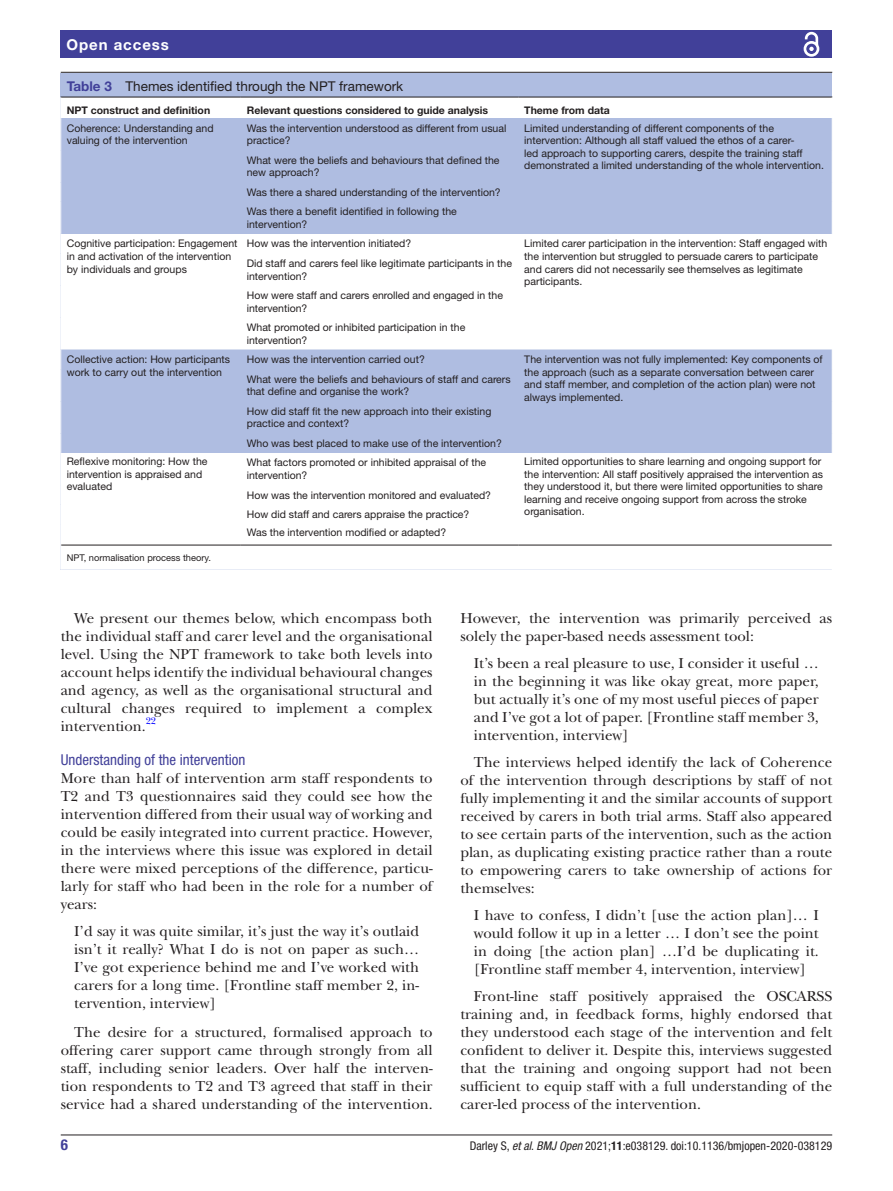
<style>
.page{position:relative;width:893px;height:1191px;background:#fff}
.page>*{position:absolute;margin:0;border:0;box-sizing:border-box;transform-origin:0 0}
.t1{font:15px/18px "New Baskerville";color:#231f20;text-align:justify}
.t2{font:condensed 15px "Helvetica Neue LT Std";color:#414099}
.t3{font:700 15px "Helvetica Neue LT Std";letter-spacing:.065em;color:#fff}
.t4{font:700 condensed 15px "Helvetica Neue LT Std";color:#414099}
.t5{font:13.5px "Helvetica Neue LT Std";color:#231f20}
.t6{font:condensed 12px "Helvetica Neue LT Std";color:#231f20}
.t7{font:10.5px/12.6px "Helvetica Neue LT Std";color:#231f20}
.t8{font:700 10.5px "Helvetica Neue LT Std";color:#231f20}
.t9{font:9.9px "New Baskerville";color:#00f}
.t10{font:9.3px "Helvetica Neue LT Std";color:#231f20}
.s1{font-weight:700;color:#414099}
.s2{font-style:italic}
.s3{font-weight:700}
</style>
<div class="page">
<hr style="left:61px;top:1134px;width:771px;height:1px;background:#231f20">
<div style="left:61px;top:31px;width:771px;height:27px;background:#414099"></div>
<svg style="left:803px;top:31px;width:17px;height:26px"></svg>
<div style="left:61px;top:73px;width:771px;height:497px;background:#afbde1"></div>
<hr style="left:61px;top:72px;width:771px;height:1px;background:#231f20">
<div style="left:61px;top:98px;width:771px;height:472px;background:#fff"></div>
<svg style="left:61px;top:118px;width:771px;height:335px"></svg>
<hr style="left:61px;top:97px;width:180px;height:1px;background:#231f20">
<hr style="left:241px;top:97px;width:277px;height:1px;background:#231f20">
<hr style="left:518px;top:97px;width:314px;height:1px;background:#231f20">
<hr style="left:61px;top:544px;width:180px;height:1px;background:#231f20">
<hr style="left:241px;top:544px;width:277px;height:1px;background:#231f20">
<hr style="left:518px;top:544px;width:314px;height:1px;background:#231f20">
<svg style="left:60px;top:97px;width:1px;height:21px"></svg>
<svg style="left:60px;top:182px;width:1px;height:20px"></svg>
<svg style="left:60px;top:234px;width:1px;height:19px"></svg>
<svg style="left:60px;top:350px;width:1px;height:19px"></svg>
<svg style="left:60px;top:433px;width:1px;height:20px"></svg>
<svg style="left:60px;top:485px;width:1px;height:85px"></svg>
<hr style="left:67px;top:560px;width:765px;height:1px;background:#fff">
<p class="t3" style="left:66px;top:35px;width:104px">Open access</p>
<p class="t5" style="left:67px;top:78px;width:338px"><span class="s1">Table 3</span> Themes identified through the NPT framework</p>
<p class="t8" style="left:67px;top:103px;width:145px">NPT construct and definition</p>
<p class="t8" style="left:247px;top:103px;width:243px">Relevant questions considered to guide analysis</p>
<p class="t8" style="left:524px;top:103px;width:87px">Theme from data</p>
<p class="t7" style="left:67px;top:121px;width:148px">Coherence: Understanding and valuing of the intervention</p>
<p class="t7" style="left:247px;top:121px;width:261px">Was the intervention understood as different from usual practice?</p>
<p class="t7" style="left:524px;top:121px;width:301px">Limited understanding of different components of the intervention: Although all staff valued the ethos of a carer-<br>led approach to supporting carers, despite the training staff demonstrated a limited understanding of the whole intervention.</p>
<p class="t7" style="left:247px;top:153px;width:254px">What were the beliefs and behaviours that defined the new approach?</p>
<p class="t7" style="left:247px;top:182px;width:256px;line-height:19.5px">Was there a shared understanding of the intervention?<br>Was there a benefit identified in following the</p>
<p class="t7" style="left:247px;top:218px;width:62px">intervention?</p>
<p class="t7" style="left:67px;top:237px;width:172px">Cognitive participation: Engagement in and activation of the intervention by individuals and groups</p>
<p class="t7" style="left:247px;top:237px;width:166px">How was the intervention initiated?</p>
<p class="t7" style="left:524px;top:237px;width:304px">Limited carer participation in the intervention: Staff engaged with the intervention but struggled to persuade carers to participate and carers did not necessarily see themselves as legitimate participants.</p>
<p class="t7" style="left:247px;top:257px;width:267px">Did staff and carers feel like legitimate participants in the intervention?</p>
<p class="t7" style="left:247px;top:289px;width:258px">How were staff and carers enrolled and engaged in the intervention?</p>
<p class="t7" style="left:247px;top:321px;width:220px">What promoted or inhibited participation in the intervention?</p>
<p class="t7" style="left:67px;top:353px;width:165px">Collective action: How participants work to carry out the intervention</p>
<p class="t7" style="left:247px;top:353px;width:180px">How was the intervention carried out?</p>
<p class="t7" style="left:524px;top:353px;width:300px">The intervention was not fully implemented: Key components of the approach (such as a separate conversation between carer and staff member, and completion of the action plan) were not always implemented.</p>
<p class="t7" style="left:247px;top:372px;width:265px">What were the beliefs and behaviours of staff and carers that define and organise the work?</p>
<p class="t7" style="left:247px;top:405px;width:246px">How did staff fit the new approach into their existing practice and context?</p>
<p class="t7" style="left:247px;top:437px;width:257px">Who was best placed to make use of the intervention?</p>
<p class="t7" style="left:67px;top:455px;width:142px">Reflexive monitoring: How the intervention is appraised and evaluated</p>
<p class="t7" style="left:247px;top:456px;width:241px">What factors promoted or inhibited appraisal of the intervention?</p>
<p class="t7" style="left:524px;top:455px;width:300px">Limited opportunities to share learning and ongoing support for the intervention: All staff positively appraised the intervention as they understood it, but there were limited opportunities to share learning and receive ongoing support from across the stroke organisation.</p>
<p class="t7" style="left:247px;top:485px;width:246px;line-height:19.5px">How was the intervention monitored and evaluated?<br>How did staff and carers appraise the practice?</p>
<p class="t7" style="left:247px;top:526px;width:201px">Was the intervention modified or adapted?</p>
<p class="t10" style="left:67px;top:552px;width:146px">NPT, normalisation process theory.</p>
<p class="t1" style="left:61px;top:609px;width:373px;text-indent:14px">We present our themes below, which encompass both the individual staff and carer level and the organisational level. Using the NPT framework to take both levels into account helps identify the individual behavioural changes and agency, as well as the organisational structural and cultural changes required to implement a complex intervention.</p>
<p class="t9" style="left:146px;top:715px;width:12px">22</p>
<p class="t2" style="left:61px;top:751px;width:186px">Understanding of the intervention</p>
<p class="t1" style="left:61px;top:769px;width:373px">More than half of intervention arm staff respondents to T2 and T3 questionnaires said they could see how the intervention differed from their usual way of working and could be easily integrated into current practice. However, in the interviews where this issue was explored in detail there were mixed perceptions of the difference, particu&shy;larly for staff who had been in the role for a number of years:</p>
<p class="t1" style="left:74px;top:922px;width:346px">I’d say it was quite similar, it’s just the way it’s outlaid isn’t it really? What I do is not on paper as such… I’ve got experience behind me and I’ve worked with carers for a long time. [Frontline staff member 2, in&shy;tervention, interview]</p>
<p class="t1" style="left:61px;top:1023px;width:373px;text-indent:14px">The desire for a structured, formalised approach to offering carer support came through strongly from all staff, including senior leaders. Over half the interven&shy;tion respondents to T2 and T3 agreed that staff in their service had a shared understanding of the intervention.</p>
<p class="t1" style="left:460px;top:609px;width:373px">However, the intervention was primarily perceived as solely the paper-based needs assessment tool:</p>
<p class="t1" style="left:474px;top:654px;width:346px">It’s been a real pleasure to use, I consider it useful … in the beginning it was like okay great, more paper, but actually it’s one of my most useful pieces of paper and I’ve got a lot of paper. [Frontline staff member 3, intervention, interview]</p>
<p class="t1" style="left:460px;top:753px;width:373px;text-indent:13px">The interviews helped identify the lack of Coherence of the intervention through descriptions by staff of not fully implementing it and the similar accounts of support received by carers in both trial arms. Staff also appeared to see certain parts of the intervention, such as the action plan, as duplicating existing practice rather than a route to empowering carers to take ownership of actions for themselves:</p>
<p class="t1" style="left:474px;top:906px;width:346px">I have to confess, I didn’t [use the action plan]… I would follow it up in a letter … I don’t see the point in doing [the action plan] …I’d be duplicating it. [Frontline staff member 4, intervention, interview]</p>
<p class="t1" style="left:460px;top:987px;width:373px;text-indent:13px">Front-line staff positively appraised the OSCARSS training and, in feedback forms, highly endorsed that they understood each stage of the intervention and felt confident to deliver it. Despite this, interviews suggested that the training and ongoing support had not been sufficient to equip staff with a full understanding of the carer-led process of the intervention.</p>
<p class="t4" style="left:61px;top:1135px;width:9px">6</p>
<p class="t6" style="left:470px;top:1138px;width:364px">Darley S, <span class="s2">et al</span>. <span class="s2">BMJ Open</span> 2021;<span class="s3">11</span>:e038129. doi:10.1136/bmjopen-2020-038129</p>
</div>
